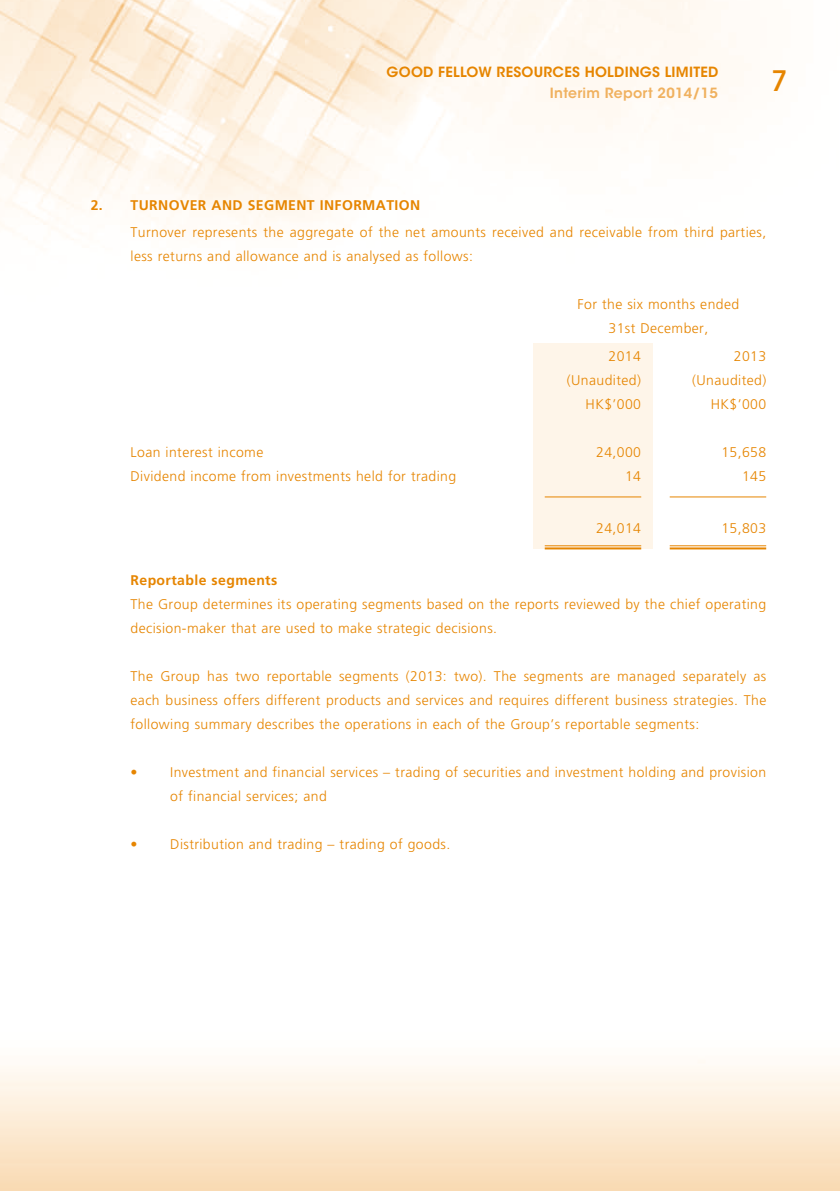
<style>
.page{position:relative;width:840px;height:1191px;background:#fff}
.page>*{position:absolute;margin:0;border:0;box-sizing:border-box;transform-origin:0 0}
.t1{font:500 28px "ITC Avant Garde Std";color:#e68500}
.t2{font:300 14px/24px "Frutiger LT Std";letter-spacing:.03em;color:#e68500}
.t3{font:700 14px "Frutiger LT Std";letter-spacing:.03em;color:#e68500}
.t4{font:600 14px "ITC Avant Garde Std";letter-spacing:.02em;color:#e68500}
.t5{font:600 14px "ITC Avant Garde Std";letter-spacing:.02em;color:#f0b15f}
</style>
<div class="page">
<img style="left:0;top:0;width:839px;height:1191px">
<div style="left:533px;top:343px;width:119px;height:206px;background:#fef5e9"></div>
<hr style="left:544px;top:496px;width:97px;height:1px;background:#e68500">
<hr style="left:669px;top:496px;width:96px;height:1px;background:#e68500">
<hr style="left:544px;top:545px;width:97px;height:1px;background:#e68500">
<hr style="left:544px;top:547px;width:97px;height:2px;background:#e68500">
<hr style="left:669px;top:545px;width:96px;height:1px;background:#e68500">
<hr style="left:669px;top:547px;width:96px;height:2px;background:#e68500">
<p class="t4" style="left:386px;top:63px;width:333px">GOOD FELLOW RESOURCES HOLDINGS LIMITED</p>
<p class="t5" style="left:549px;top:84px;width:169px">Interim Report 2014/15</p>
<h1 class="t1" style="left:770px;top:64px;width:18px">7</h1>
<p class="t3" style="left:91px;top:197px;width:331px">2. TURNOVER AND SEGMENT INFORMATION</p>
<p class="t2" style="left:130px;top:220px;width:637px">Turnover represents the aggregate of the net amounts received and receivable from third parties, less returns and allowance and is analysed as follows:</p>
<p class="t2" style="left:577px;top:292px;width:163px;text-align:center">For the six months ended<br>31st December,</p>
<p class="t2" style="left:608px;top:344px;width:34px">2014</p>
<p class="t2" style="left:733px;top:344px;width:34px">2013</p>
<p class="t2" style="left:566px;top:368px;width:75px">(Unaudited)</p>
<p class="t2" style="left:691px;top:368px;width:75px">(Unaudited)</p>
<p class="t2" style="left:585px;top:392px;width:57px">HK$’000</p>
<p class="t2" style="left:710px;top:392px;width:57px">HK$’000</p>
<p class="t2" style="left:130px;top:440px;width:134px">Loan interest income</p>
<p class="t2" style="left:595px;top:440px;width:46px">24,000</p>
<p class="t2" style="left:721px;top:440px;width:46px">15,658</p>
<p class="t2" style="left:130px;top:464px;width:327px">Dividend income from investments held for trading</p>
<p class="t2" style="left:624px;top:464px;width:17px">14</p>
<p class="t2" style="left:741px;top:464px;width:26px">145</p>
<p class="t2" style="left:595px;top:516px;width:46px">24,014</p>
<p class="t2" style="left:721px;top:516px;width:46px">15,803</p>
<p class="t3" style="left:130px;top:572px;width:148px">Reportable segments</p>
<p class="t2" style="left:130px;top:592px;width:636px">The Group determines its operating segments based on the reports reviewed by the chief operating decision-maker that are used to make strategic decisions.</p>
<p class="t2" style="left:130px;top:664px;width:637px;text-align:justify">The Group has two reportable segments (2013: two). The segments are managed separately as each business offers different products and services and requires different business strategies. The following summary describes the operations in each of the Group’s reportable segments:</p>
<p class="t2" style="left:170px;top:760px;width:597px;text-indent:-40px">• Investment and financial services – trading of securities and investment holding and provision of financial services; and</p>
<p class="t2" style="left:130px;top:832px;width:321px">• Distribution and trading – trading of goods.</p>
</div>
